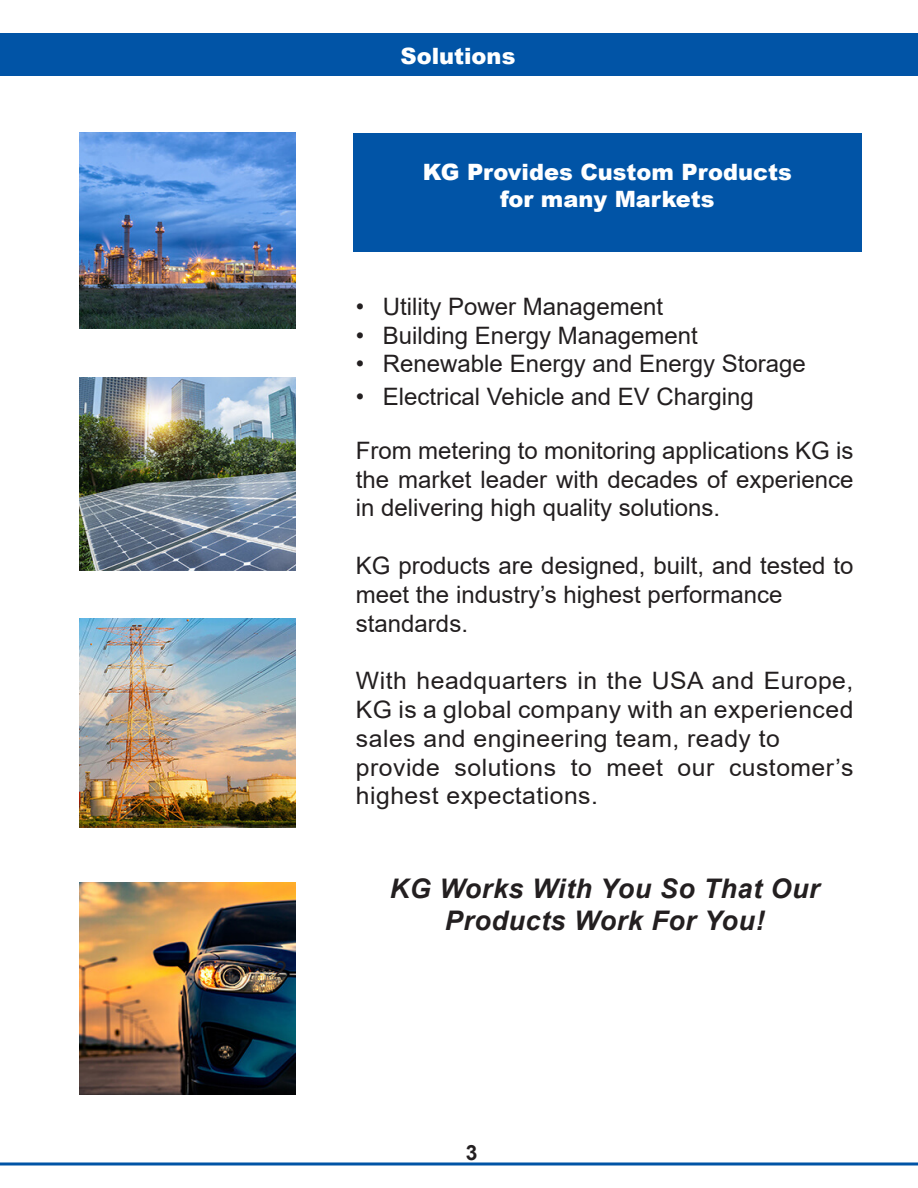
<style>
.page{position:relative;width:918px;height:1188px;background:#fff}
.page>*{position:absolute;margin:0;border:0;box-sizing:border-box;transform-origin:0 0}
.t1{font:italic 700 27px "Arial";letter-spacing:.02em;color:#231f20}
.t2{font:24px/28.8px "Arial";color:#231f20;text-align:justify}
.t3{font:24px/28.8px "Arial";letter-spacing:.02em;color:#231f20}
.t4{font:900 22.5px "Arial";color:#fff}
.t5{font:22.5px "Arial";color:#231f20}
.t6{font:700 21px "Arial";color:#231f20}
</style>
<div class="page">
<hr style="left:0;top:1162px;width:918px;height:3px;background:#0154a6">
<div style="left:0;top:33px;width:918px;height:42px;background:#0154a6"></div>
<img style="left:79px;top:132px;width:217px;height:196px">
<img style="left:79px;top:378px;width:217px;height:192px">
<img style="left:79px;top:618px;width:217px;height:210px">
<img style="left:79px;top:882px;width:217px;height:213px">
<div style="left:353px;top:133px;width:509px;height:119px;background:#0154a6"></div>
<p class="t5" style="left:275px;top:953px;width:14px">2</p>
<p class="t4" style="left:400px;top:40px;width:116px">Solutions</p>
<p class="t4" style="left:423px;top:155px;width:371px">KG Provides Custom Products</p>
<p class="t4" style="left:500px;top:182px;width:216px">for many Markets</p>
<p class="t2" style="left:356px;top:292px;width:309px">• Utility Power Management</p>
<p class="t2" style="left:356px;top:321px;width:343px">• Building Energy Management</p>
<p class="t2" style="left:356px;top:349px;width:451px">• Renewable Energy and Energy Storage</p>
<p class="t2" style="left:356px;top:382px;width:399px">• Electrical Vehicle and EV Charging</p>
<p class="t2" style="left:356px;top:436px;width:499px">From metering to monitoring applications KG is the market leader with decades of experience in delivering high quality solutions.</p>
<p class="t2" style="left:356px;top:551px;width:499px">KG products are designed, built, and tested to meet the industry’s highest performance</p>
<p class="t2" style="left:356px;top:609px;width:114px">standards.</p>
<p class="t3" style="left:356px;top:666px;width:499px">With headquarters in the USA and Europe,<br>KG is a global company with an experienced</p>
<p class="t3" style="left:356px;top:724px;width:426px">sales and engineering team, ready to</p>
<p class="t3" style="left:356px;top:753px;width:499px">provide solutions to meet our customer’s highest expectations.</p>
<p class="t1" style="left:390px;top:871px;width:431px">KG Works With You So That Our</p>
<p class="t1" style="left:445px;top:903px;width:321px">Products Work For You!</p>
<p class="t6" style="left:466px;top:1137px;width:13px">3</p>
</div>
